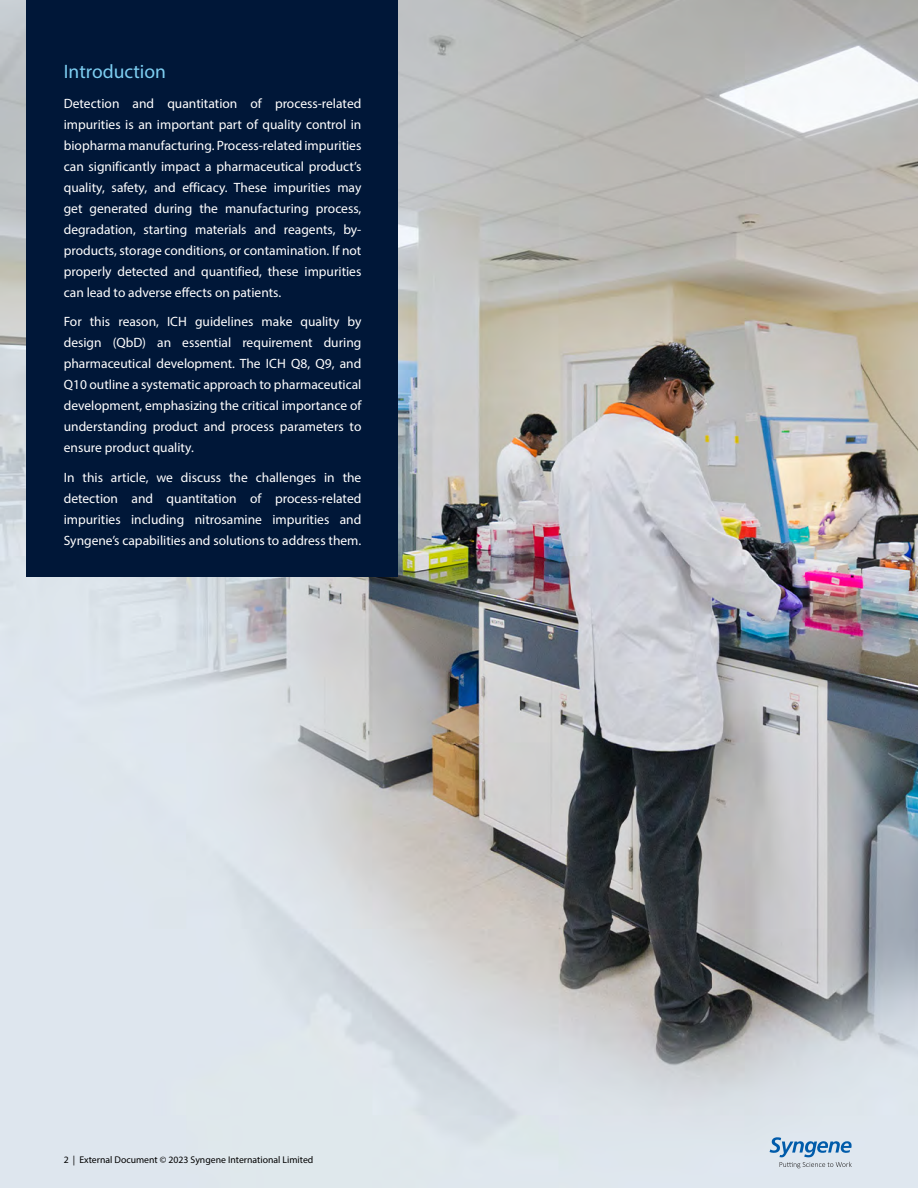
<style>
.page{position:relative;width:918px;height:1188px;background:#fff}
.page>*{position:absolute;margin:0;border:0;box-sizing:border-box;transform-origin:0 0}
.t1{font:19.5px "Myriad Pro";color:#7dcef1}
.t2{font:13.5px/21px "Myriad Pro";color:#fff;text-align:justify}
.t3{font:9.75px "Myriad Pro";color:#000}
</style>
<div class="page">
<img style="left:0;top:0;width:918px;height:1188px">
<div style="left:27px;top:0;width:371px;height:577px;background:#001738"></div>
<svg style="left:770px;top:1137px;width:82px;height:31px;background:#a9c2da"></svg>
<h1 class="t1" style="left:64px;top:60px;width:104px">Introduction</h1>
<p class="t2" style="left:64px;top:93px;width:299px">Detection and quantitation of process-related impurities is an important part of quality control in biopharma manufacturing. Process-related impurities can significantly impact a pharmaceutical product’s quality, safety, and efficacy. These impurities may get generated during the manufacturing process, degradation, starting materials and reagents, by&shy;products, storage conditions, or contamination. If not properly detected and quantified, these impurities can lead to adverse effects on patients.</p>
<p class="t2" style="left:64px;top:311px;width:299px">For this reason, ICH guidelines make quality by design (QbD) an essential requirement during pharmaceutical development. The ICH Q8, Q9, and Q10 outline a systematic approach to pharmaceutical development, emphasizing the critical importance of understanding product and process parameters to ensure product quality.</p>
<p class="t2" style="left:64px;top:467px;width:299px">In this article, we discuss the challenges in the detection and quantitation of process-related impurities including nitrosamine impurities and Syngene’s capabilities and solutions to address them.</p>
<p class="t3" style="left:64px;top:1154px;width:251px">2 | External Document © 2023 Syngene International Limited</p>
</div>
